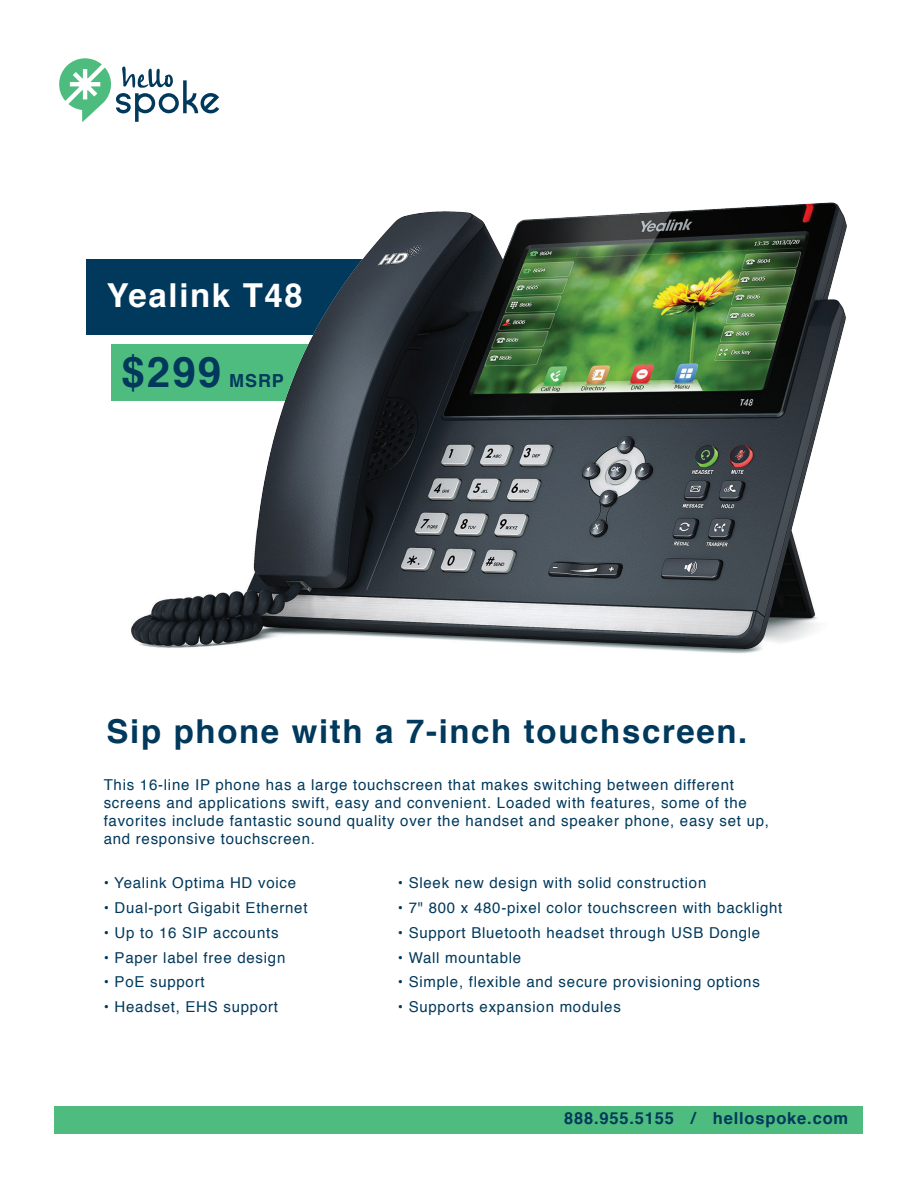
<style>
.page{position:relative;width:918px;height:1188px;background:#fff}
.page>*{position:absolute;margin:0;border:0;box-sizing:border-box;transform-origin:0 0}
.t1{font:700 42px "Helvetica";color:#00395c}
.t2{font:700 33px "Helvetica";letter-spacing:.05em;color:#00395c}
.t3{font:700 33px "Helvetica";letter-spacing:.05em;color:#fff}
.t4{font:700 18px "Helvetica";color:#00395c}
.t5{font:700 16.5px "Helvetica";letter-spacing:.05em;color:#00395c}
.t6{font:15px/18px "Helvetica";letter-spacing:.05em;color:#00395c}
</style>
<div class="page">
<div style="left:86px;top:259px;width:339px;height:76px;background:#00395c"></div>
<div style="left:111px;top:344px;width:294px;height:57px;background:#4ebc7e"></div>
<img style="left:131px;top:202px;width:716px;height:452px">
<svg style="left:59px;top:58px;width:160px;height:64px"></svg>
<div style="left:54px;top:1106px;width:808px;height:28px;background:#4ebc7e"></div>
<p class="t3" style="left:107px;top:269px;width:198px">Yealink T48</p>
<p class="t1" style="left:122px;top:338px;width:101px">$299</p>
<p class="t4" style="left:229px;top:366px;width:56px">MSRP</p>
<p class="t2" style="left:107px;top:705px;width:642px">Sip phone with a 7-inch touchscreen.</p>
<p class="t6" style="left:104px;top:776px;width:667px">This 16-line IP phone has a large touchscreen that makes switching between different screens and applications swift, easy and convenient. Loaded with features, some of the favorites include fantastic sound quality over the handset and speaker phone, easy set up, and responsive touchscreen.</p>
<p class="t6" style="left:104px;top:874px;width:194px">• Yealink Optima HD voice</p>
<p class="t6" style="left:104px;top:899px;width:205px">• Dual-port Gigabit Ethernet</p>
<p class="t6" style="left:104px;top:924px;width:176px">• Up to 16 SIP accounts</p>
<p class="t6" style="left:104px;top:949px;width:183px">• Paper label free design</p>
<p class="t6" style="left:104px;top:973px;width:102px">• PoE support</p>
<p class="t6" style="left:104px;top:998px;width:176px">• Headset, EHS support</p>
<p class="t6" style="left:398px;top:874px;width:310px">• Sleek new design with solid construction</p>
<p class="t6" style="left:398px;top:899px;width:386px">• 7" 800 x 480-pixel color touchscreen with backlight</p>
<p class="t6" style="left:398px;top:924px;width:364px">• Support Bluetooth headset through USB Dongle</p>
<p class="t6" style="left:398px;top:949px;width:125px">• Wall mountable</p>
<p class="t6" style="left:398px;top:973px;width:364px">• Simple, flexible and secure provisioning options</p>
<p class="t6" style="left:398px;top:998px;width:225px">• Supports expansion modules</p>
<p class="t5" style="left:564px;top:1105px;width:286px">888.955.5155 / hellospoke.com</p>
</div>
